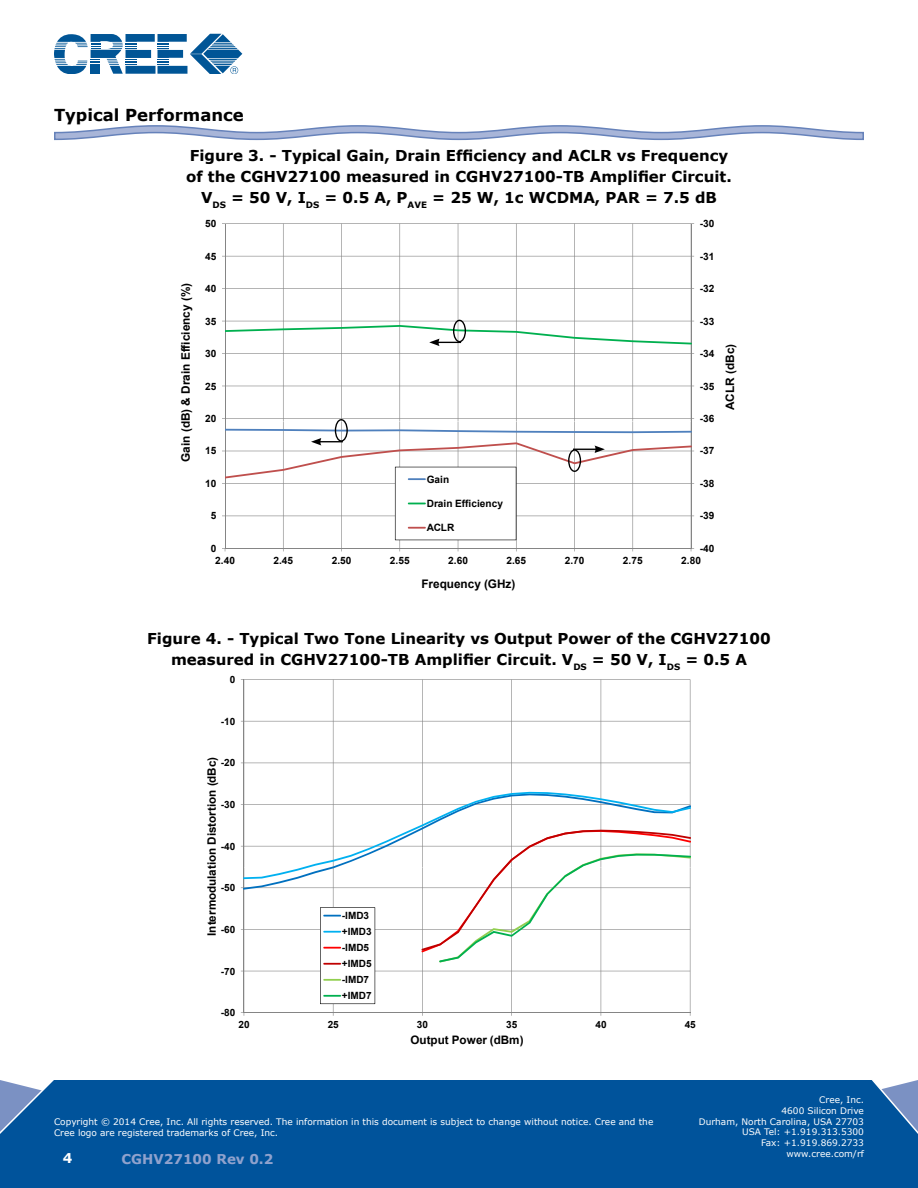
<style>
.page{position:relative;width:918px;height:1188px;background:#fff}
.page>*{position:absolute;margin:0;border:0;box-sizing:border-box;transform-origin:0 0}
.t1{font:700 16.5px "Verdana";color:#000}
.t2{font:700 15px/21px "Verdana";color:#000;text-align:center}
.t3{font:700 13.5px "Verdana";color:#90a2cd}
.t4{font:700 13.5px "Verdana";color:#fff}
.t5{font:700 12px "Arial";color:#000}
.t6{font:700 11.85px "Arial";color:#000}
.t7{font:700 11.7px "Arial";color:#000}
.t8{font:700 11.55px "Arial";color:#000}
.t9{font:700 10.05px/16px "Arial";letter-spacing:.005em;color:#000}
.t10{font:9px/10.8px "Verdana";color:#fff;text-align:right}
</style>
<div class="page">
<div style="left:0;top:1080px;width:918px;height:108px;background:#00539b"></div>
<svg style="left:54px;top:34px;width:188px;height:40px"></svg>
<svg style="left:54px;top:125px;width:810px;height:16px"></svg>
<hr style="left:225px;top:223px;width:466px;height:1px;background:#858585">
<hr style="left:225px;top:256px;width:466px;height:1px;background:#858585">
<hr style="left:225px;top:288px;width:466px;height:1px;background:#858585">
<hr style="left:225px;top:353px;width:466px;height:1px;background:#858585">
<hr style="left:225px;top:386px;width:466px;height:1px;background:#858585">
<hr style="left:225px;top:418px;width:466px;height:1px;background:#858585">
<hr style="left:632px;top:224px;width:1px;height:197px;background:#858585">
<hr style="left:574px;top:224px;width:1px;height:197px;background:#858585">
<hr style="left:516px;top:224px;width:1px;height:197px;background:#858585">
<hr style="left:458px;top:224px;width:1px;height:197px;background:#858585">
<hr style="left:399px;top:224px;width:1px;height:197px;background:#858585">
<hr style="left:341px;top:224px;width:1px;height:197px;background:#858585">
<hr style="left:283px;top:224px;width:1px;height:197px;background:#858585">
<hr style="left:691px;top:224px;width:1px;height:197px;background:#858585">
<hr style="left:225px;top:224px;width:1px;height:197px;background:#858585">
<hr style="left:632px;top:421px;width:1px;height:127px;background:#858585">
<hr style="left:574px;top:421px;width:1px;height:127px;background:#858585">
<hr style="left:516px;top:421px;width:1px;height:127px;background:#858585">
<hr style="left:458px;top:421px;width:1px;height:127px;background:#858585">
<hr style="left:399px;top:421px;width:1px;height:127px;background:#858585">
<hr style="left:341px;top:421px;width:1px;height:127px;background:#858585">
<hr style="left:283px;top:421px;width:1px;height:127px;background:#858585">
<hr style="left:691px;top:421px;width:1px;height:127px;background:#858585">
<hr style="left:225px;top:421px;width:1px;height:127px;background:#858585">
<hr style="left:225px;top:548px;width:466px;height:1px;background:#858585">
<div style="left:453px;top:320px;width:13px;height:22px;border:1px solid #000;border-radius:50%"></div>
<svg style="left:222px;top:321px;width:472px;height:25px"></svg>
<div style="left:335px;top:419px;width:13px;height:23px;border:1px solid #000;border-radius:50%"></div>
<svg style="left:222px;top:429px;width:472px;height:111px"></svg>
<hr style="left:244px;top:679px;width:446px;height:1px;background:#858585">
<hr style="left:244px;top:721px;width:446px;height:1px;background:#858585">
<hr style="left:244px;top:763px;width:446px;height:1px;background:#858585">
<hr style="left:690px;top:680px;width:1px;height:187px;background:#858585">
<hr style="left:601px;top:680px;width:1px;height:187px;background:#858585">
<hr style="left:511px;top:680px;width:1px;height:187px;background:#858585">
<hr style="left:422px;top:680px;width:1px;height:187px;background:#858585">
<hr style="left:333px;top:680px;width:1px;height:187px;background:#858585">
<hr style="left:244px;top:680px;width:1px;height:187px;background:#858585">
<hr style="left:690px;top:867px;width:1px;height:146px;background:#858585">
<hr style="left:601px;top:867px;width:1px;height:146px;background:#858585">
<hr style="left:511px;top:867px;width:1px;height:146px;background:#858585">
<hr style="left:422px;top:867px;width:1px;height:146px;background:#858585">
<hr style="left:333px;top:867px;width:1px;height:146px;background:#858585">
<hr style="left:244px;top:867px;width:1px;height:146px;background:#858585">
<hr style="left:244px;top:1012px;width:446px;height:1px;background:#858585">
<svg style="left:241px;top:792px;width:450px;height:212px"></svg>
<p class="t1" style="left:54px;top:103px;width:191px">Typical Performance</p>
<p class="t2" style="left:186px;top:145px;width:547px">Figure 3. - Typical Gain, Drain Efficiency and ACLR vs Frequency of the CGHV27100 measured in CGHV27100-TB Amplifier Circuit.<br>V<sub>DS</sub> = 50 V, I<sub>DS</sub> = 0.5 A, P<sub>AVE</sub> = 25 W, 1c WCDMA, PAR = 7.5 dB</p>
<p class="t7" style="left:178px;top:462px;width:180px;rotate:-90deg">Gain (dB) &amp; Drain Efficiency (%)</p>
<p class="t9" style="left:205px;top:216px;width:13px">50</p>
<p class="t9" style="left:700px;top:216px;width:16px">-30</p>
<p class="t9" style="left:205px;top:248px;width:13px">45</p>
<p class="t9" style="left:700px;top:248px;width:16px">-31</p>
<p class="t9" style="left:205px;top:281px;width:13px">40</p>
<p class="t9" style="left:700px;top:281px;width:16px">-32</p>
<p class="t9" style="left:205px;top:313px;width:13px">35</p>
<p class="t9" style="left:700px;top:313px;width:16px">-33</p>
<p class="t9" style="left:205px;top:346px;width:13px">30</p>
<p class="t9" style="left:700px;top:346px;width:16px">-34</p>
<p class="t9" style="left:205px;top:378px;width:13px">25</p>
<p class="t9" style="left:700px;top:378px;width:16px">-35</p>
<p class="t9" style="left:205px;top:411px;width:13px">20</p>
<p class="t9" style="left:700px;top:411px;width:16px">-36</p>
<p class="t9" style="left:205px;top:443px;width:13px">15</p>
<p class="t9" style="left:700px;top:443px;width:16px">-37</p>
<p class="t9" style="left:205px;top:476px;width:13px">10</p>
<p class="t9" style="left:211px;top:508px;width:7px">5</p>
<p class="t9" style="left:427px;top:472px;width:24px">Gain</p>
<p class="t9" style="left:427px;top:496px;width:78px">Drain Efficiency</p>
<p class="t9" style="left:427px;top:520px;width:29px">ACLR</p>
<p class="t9" style="left:700px;top:476px;width:16px">-38</p>
<p class="t9" style="left:700px;top:508px;width:16px">-39</p>
<p class="t9" style="left:211px;top:541px;width:7px">0</p>
<p class="t9" style="left:700px;top:541px;width:16px">-40</p>
<p class="t9" style="left:215px;top:553px;width:21px">2.40</p>
<p class="t9" style="left:273px;top:553px;width:21px">2.45</p>
<p class="t9" style="left:332px;top:553px;width:21px">2.50</p>
<p class="t9" style="left:390px;top:553px;width:21px">2.55</p>
<p class="t9" style="left:448px;top:553px;width:21px">2.60</p>
<p class="t9" style="left:506px;top:553px;width:21px">2.65</p>
<p class="t9" style="left:565px;top:553px;width:21px">2.70</p>
<p class="t9" style="left:623px;top:553px;width:21px">2.75</p>
<p class="t9" style="left:681px;top:553px;width:21px">2.80</p>
<p class="t6" style="left:421px;top:576px;width:96px">Frequency (GHz)</p>
<p class="t7" style="left:722px;top:410px;width:67px;rotate:-90deg">ACLR (dBc)</p>
<p class="t2" style="left:147px;top:628px;width:625px">Figure 4. - Typical Two Tone Linearity vs Output Power of the CGHV27100 measured in CGHV27100-TB Amplifier Circuit. V<sub>DS</sub> = 50 V, I<sub>DS</sub> = 0.5 A</p>
<p class="t5" style="left:410px;top:654px;width:143px">CGHV27100F IMD Sweep</p>
<p class="t9" style="left:230px;top:672px;width:7px">0</p>
<p class="t9" style="left:221px;top:713px;width:16px">-10</p>
<p class="t8" style="left:204px;top:936px;width:181px;rotate:-90deg">Intermodulation Distortion (dBc)</p>
<p class="t9" style="left:221px;top:755px;width:16px">-20</p>
<p class="t9" style="left:221px;top:797px;width:16px">-30</p>
<p class="t9" style="left:221px;top:838px;width:16px">-40</p>
<p class="t9" style="left:221px;top:880px;width:16px">-50</p>
<p class="t9" style="left:221px;top:922px;width:16px">-60</p>
<p class="t9" style="left:221px;top:963px;width:16px">-70</p>
<p class="t9" style="left:221px;top:1005px;width:16px">-80</p>
<p class="t9" style="left:342px;top:908px;width:31px">-IMD3 +IMD3 -IMD5 +IMD5 -IMD7 +IMD7</p>
<p class="t9" style="left:238px;top:1017px;width:13px">20</p>
<p class="t9" style="left:328px;top:1017px;width:13px">25</p>
<p class="t9" style="left:417px;top:1017px;width:13px">30</p>
<p class="t9" style="left:506px;top:1017px;width:13px">35</p>
<p class="t9" style="left:595px;top:1017px;width:13px">40</p>
<p class="t9" style="left:685px;top:1017px;width:13px">45</p>
<p class="t7" style="left:411px;top:1032px;width:115px">Output Power (dBm)</p>
<p class="t10" style="left:54px;top:1116px;width:601px;text-align:left">Copyright © 2014 Cree, Inc. All rights reserved. The information in this document is subject to change without notice. Cree and the<br>Cree logo are registered trademarks of Cree, Inc.</p>
<p class="t4" style="left:63px;top:1148px;width:11px">4</p>
<p class="t3" style="left:122px;top:1150px;width:153px">CGHV27100 Rev 0.2</p>
<p class="t10" style="left:699px;top:1094px;width:167px">Cree, Inc.<br>4600 Silicon Drive<br>Durham, North Carolina, USA 27703<br>USA Tel: +1.919.313.5300<br>Fax: +1.919.869.2733 www.cree.com/rf</p>
</div>
